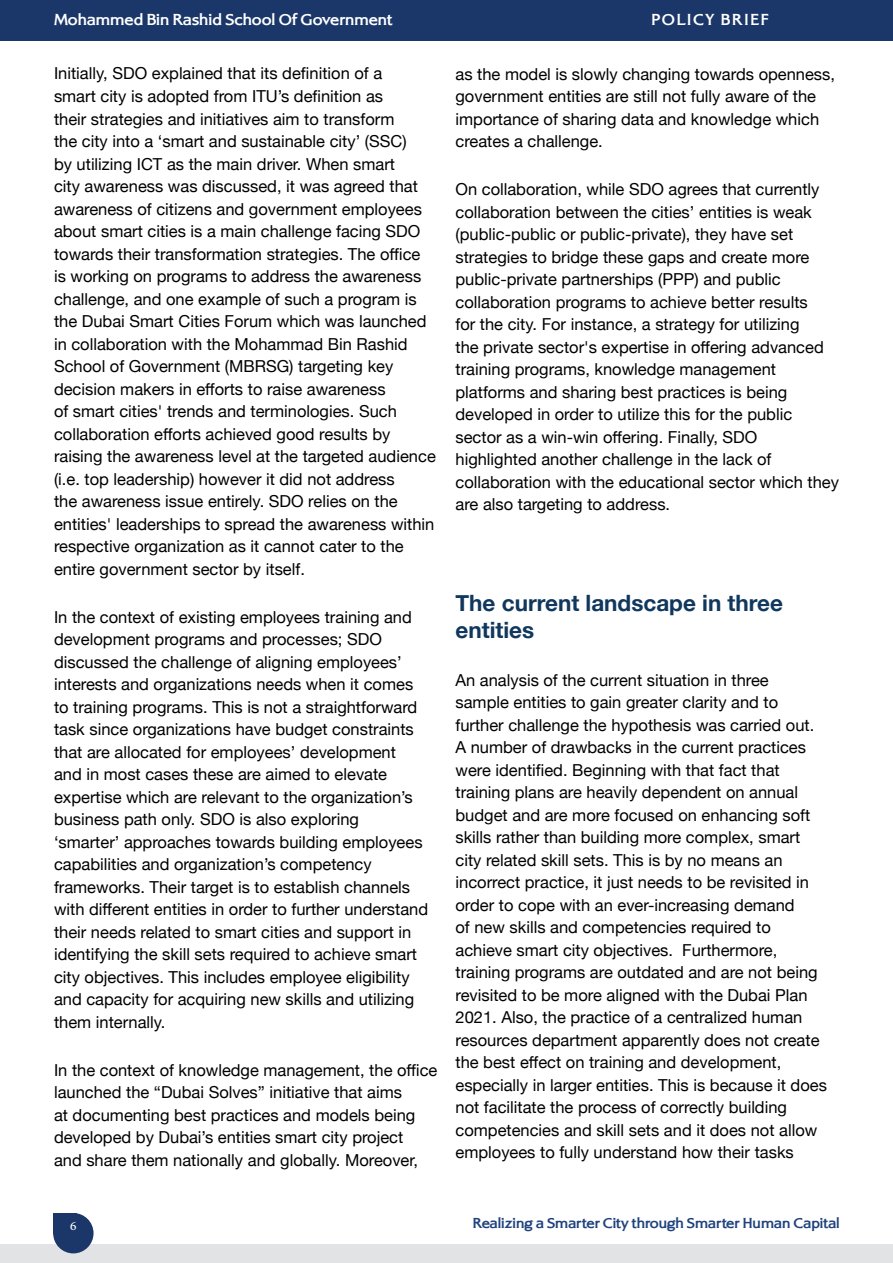
<style>
.page{position:relative;width:893px;height:1263px;background:#fff}
.page>*{position:absolute;margin:0;border:0;box-sizing:border-box;transform-origin:0 0}
.t1{font:700 22.5px/27px "Helvetica Neue";color:#10375d}
.t2{font:18px "Adobe Arabic";color:#fff}
.t3{font:16.5px/22.5px "Helvetica Neue";color:#000}
.t4{font:700 16.5px "Alexon";color:#fff}
.t5{font:700 16.5px "Alexon";letter-spacing:.1em;color:#fff}
.t6{font:700 15px "Alexon";color:#1f427d}
</style>
<div class="page">
<div style="left:53px;top:1213px;width:24px;height:20px;background:#1b3769"></div>
<div style="left:0;top:1244px;width:893px;height:19px;background:#e2e3e4"></div>
<div style="left:53px;top:1213px;width:41px;height:40px;background:#1b3769;border-radius:50%"></div>
<div style="left:0;top:0;width:893px;height:40px;background:#1b3769"></div>
<p class="t4" style="left:54px;top:9px;width:340px">Mohammed Bin Rashid School Of Government</p>
<p class="t5" style="left:651px;top:9px;width:119px">POLICY BRIEF</p>
<p class="t3" style="left:54px;top:63px;width:383px">Initially, SDO explained that its definition of a<br>smart city is adopted from ITU’s definition as<br>their strategies and initiatives aim to transform<br>the city into a ‘smart and sustainable city’ (SSC)<br>by utilizing ICT as the main driver. When smart<br>city awareness was discussed, it was agreed that awareness of citizens and government employees about smart cities is a main challenge facing SDO towards their transformation strategies. The office is working on programs to address the awareness challenge, and one example of such a program is the Dubai Smart Cities Forum which was launched in collaboration with the Mohammad Bin Rashid School of Government (MBRSG) targeting key decision makers in efforts to raise awareness<br>of smart cities' trends and terminologies. Such collaboration efforts achieved good results by raising the awareness level at the targeted audience (i.e. top leadership) however it did not address<br>the awareness issue entirely. SDO relies on the entities' leaderships to spread the awareness within respective organization as it cannot cater to the entire government sector by itself.</p>
<p class="t3" style="left:54px;top:606px;width:376px">In the context of existing employees training and development programs and processes; SDO discussed the challenge of aligning employees’ interests and organizations needs when it comes to training programs. This is not a straightforward task since organizations have budget constraints that are allocated for employees’ development<br>and in most cases these are aimed to elevate expertise which are relevant to the organization’s business path only. SDO is also exploring ‘smarter’ approaches towards building employees capabilities and organization’s competency frameworks. Their target is to establish channels with different entities in order to further understand their needs related to smart cities and support in identifying the skill sets required to achieve smart city objectives. This includes employee eligibility and capacity for acquiring new skills and utilizing them internally.</p>
<p class="t3" style="left:54px;top:1060px;width:385px">In the context of knowledge management, the office launched the “Dubai Solves” initiative that aims<br>at documenting best practices and models being developed by Dubai’s entities smart city project<br>and share them nationally and globally. Moreover,</p>
<p class="t3" style="left:455px;top:64px;width:381px">as the model is slowly changing towards openness, government entities are still not fully aware of the importance of sharing data and knowledge which creates a challenge.</p>
<p class="t3" style="left:455px;top:179px;width:385px">On collaboration, while SDO agrees that currently collaboration between the cities’ entities is weak (public-public or public-private), they have set strategies to bridge these gaps and create more public-private partnerships (PPP) and public collaboration programs to achieve better results<br>for the city. For instance, a strategy for utilizing<br>the private sector's expertise in offering advanced training programs, knowledge management platforms and sharing best practices is being developed in order to utilize this for the public sector as a win-win offering. Finally, SDO highlighted another challenge in the lack of collaboration with the educational sector which they are also targeting to address.</p>
<h1 class="t1" style="left:455px;top:590px;width:329px">The current landscape in three entities</h1>
<p class="t3" style="left:455px;top:669px;width:373px">An analysis of the current situation in three<br>sample entities to gain greater clarity and to further challenge the hypothesis was carried out.<br>A number of drawbacks in the current practices were identified. Beginning with that fact that training plans are heavily dependent on annual budget and are more focused on enhancing soft skills rather than building more complex, smart city related skill sets. This is by no means an incorrect practice, it just needs to be revisited in order to cope with an ever-increasing demand<br>of new skills and competencies required to achieve smart city objectives. Furthermore, training programs are outdated and are not being revisited to be more aligned with the Dubai Plan 2021. Also, the practice of a centralized human resources department apparently does not create the best effect on training and development, especially in larger entities. This is because it does not facilitate the process of correctly building competencies and skill sets and it does not allow employees to fully understand how their tasks</p>
<p class="t2" style="left:70px;top:1213px;width:8px">6</p>
<p class="t6" style="left:473px;top:1213px;width:368px">Realizing a Smarter City through Smarter Human Capital</p>
</div>
